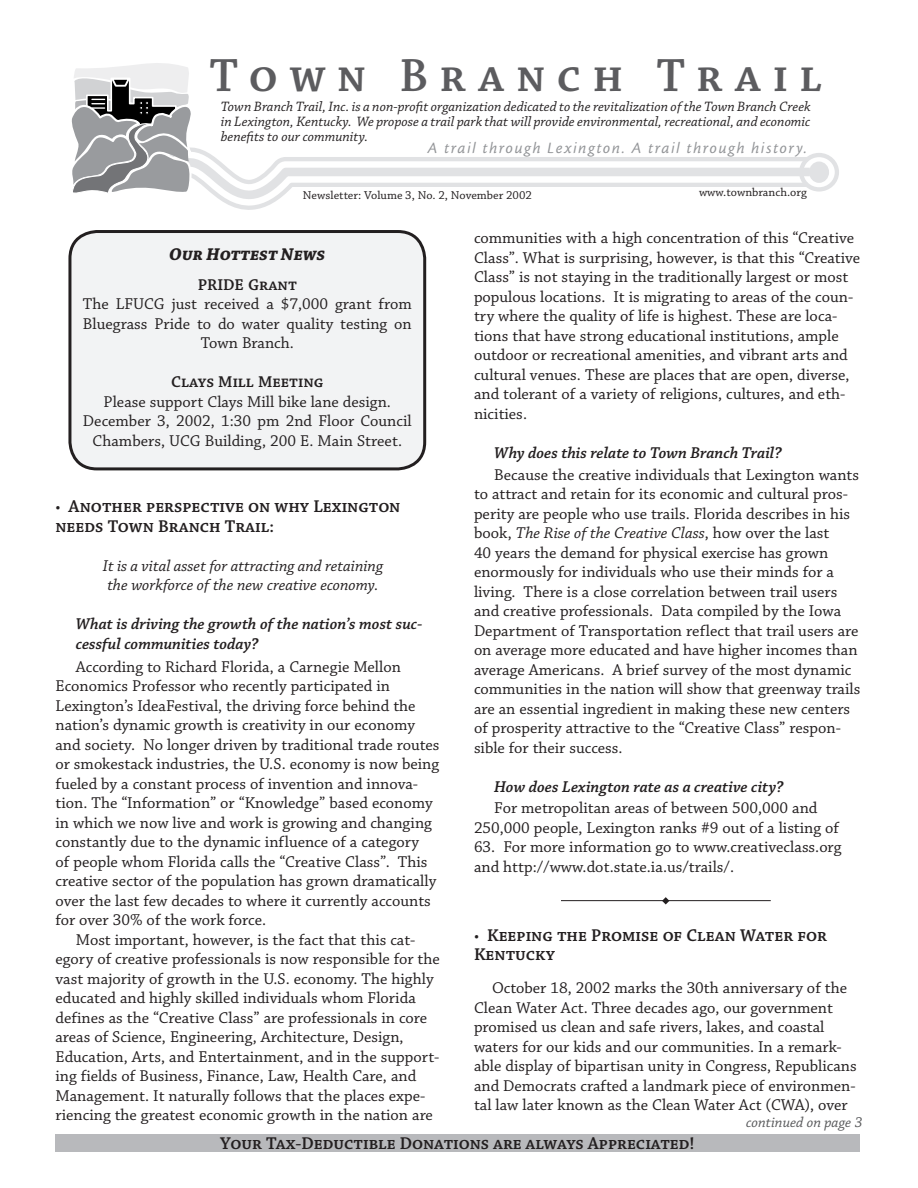
<style>
.page{position:relative;width:918px;height:1188px;background:#fff}
.page>*{position:absolute;margin:0;border:0;box-sizing:border-box;transform-origin:0 0}
.t1{font:49.5px "Chaparral MM SC 580 33";letter-spacing:.25em;color:#5c5c5f}
.t2{font:18px/19.5px "Chaparral MM SC 580 12";color:#231f20}
.t3{font:18px "Chaparral MM It SC 800 12";color:#231f20}
.t4{font:16.5px/19.5px "Chaparral MM 390 11";color:#231f20}
.t5{font:16.5px/19.5px "Chaparral MM It 580 11";color:#231f20}
.t6{font:16.5px/19.5px "Chaparral MM It 390 11";color:#231f20}
.t7{font:16.5px "Cronos MM It 408 11";letter-spacing:.1em;color:#939598}
.t8{font:16.5px "Chaparral MM SC 580 11";color:#231f20}
.t9{font:15px "Chaparral MM It 390 10";color:#57585a}
.t10{font:14.25px/15px "Chaparral MM It 390 9";color:#231f20;text-align:justify}
.t11{font:12px "Chaparral MM 390 8";color:#231f20}
.s1{font-family:"Chaparral MM 390 11"}
.s2{font-family:"Chaparral MM 390 11";font-size:16.5px}
</style>
<div class="page">
<div style="left:68px;top:230px;width:359px;height:239px;background:#f2f3f4"></div>
<hr style="left:561px;top:900px;width:210px;height:1px;background:#231f20">
<svg style="left:662px;top:897px;width:7px;height:7px"></svg>
<div style="left:55px;top:1134px;width:805px;height:18px;background:#b8b9bc"></div>
<div style="left:799px;top:153px;width:40px;height:39px;border:4px solid #e1e2e4;border-radius:50%"></div>
<div style="left:810px;top:164px;width:18px;height:17px;border:9px solid #e1e2e4;border-radius:50%"></div>
<div style="left:809px;top:162px;width:20px;height:21px;border:4px solid #e1e2e4;border-radius:50%"></div>
<svg style="left:71px;top:63px;width:743px;height:147px"></svg>
<h1 class="t1" style="left:210px;top:47px;width:613px">Town Branch Trail</h1>
<p class="t10" style="left:221px;top:99px;width:591px">Town Branch Trail, Inc. is a non-profit organization dedicated to the revitalization of the Town Branch Creek in Lexington, Kentucky. We propose a trail park that will provide environmental, recreational, and economic benefits to our community.</p>
<p class="t7" style="left:427px;top:139px;width:381px">A trail through Lexington. A trail through history.</p>
<p class="t11" style="left:303px;top:188px;width:230px">Newsletter: Volume 3, No. 2, November 2002</p>
<p class="t11" style="left:699px;top:185px;width:109px">www.townbranch.org</p>
<p class="t4" style="left:474px;top:228px;width:388px">communities with a high concentration of this “Creative Class”. What is surprising, however, is that this “Creative Class” is not staying in the traditionally largest or most populous locations. It is migrating to areas of the coun&shy;try where the quality of life is highest. These are loca&shy;tions that have strong educational institutions, ample outdoor or recreational amenities, and vibrant arts and cultural venues. These are places that are open, diverse, and tolerant of a variety of religions, cultures, and eth&shy;nicities.</p>
<p class="t5" style="left:494px;top:443px;width:289px">Why does this relate to Town Branch Trail?</p>
<p class="t4" style="left:474px;top:465px;width:387px;text-indent:20px">Because the creative individuals that Lexington wants to attract and retain for its economic and cultural pros&shy;perity are people who use trails. Florida describes in his</p>
<p class="t6" style="left:474px;top:523px;width:357px"><span class="s1">book,</span> The Rise of the Creative Class<span class="s1">, how over the last</span></p>
<p class="t4" style="left:474px;top:543px;width:388px">40 years the demand for physical exercise has grown enormously for individuals who use their minds for a living. There is a close correlation between trail users and creative professionals. Data compiled by the Iowa Department of Transportation reflect that trail users are on average more educated and have higher incomes than average Americans. A brief survey of the most dynamic communities in the nation will show that greenway trails are an essential ingredient in making these new centers of prosperity attractive to the “Creative Class” respon&shy;sible for their success.</p>
<p class="t5" style="left:494px;top:777px;width:291px">How does Lexington rate as a creative city?</p>
<p class="t4" style="left:474px;top:798px;width:367px;text-align:center">For metropolitan areas of between 500,000 and<br>250,000 people, Lexington ranks #9 out of a listing of</p>
<p class="t4" style="left:474px;top:837px;width:369px">63. For more information go to www.creativeclass.org and http://www.dot.state.ia.us/trails/.</p>
<p class="t3" style="left:169px;top:244px;width:158px">Our Hottest News</p>
<p class="t8" style="left:198px;top:275px;width:101px">PRIDE Grant</p>
<p class="t4" style="left:83px;top:294px;width:330px;text-align:center">The LFUCG just received a $7,000 grant from<br>Bluegrass Pride to do water quality testing on<br>Town Branch.</p>
<p class="t8" style="left:171px;top:373px;width:154px">Clays Mill Meeting</p>
<p class="t4" style="left:83px;top:392px;width:330px;text-align:center">Please support Clays Mill bike lane design.<br>December 3, 2002, 1:30 pm 2nd Floor Council<br>Chambers, UCG Building, 200 E. Main Street.</p>
<p class="t2" style="left:56px;top:497px;width:346px"><span class="s2">•</span> Another perspective on why Lexington needs Town Branch Trail:</p>
<p class="t6" style="left:103px;top:556px;width:282px">It is a vital asset for attracting and retaining the workforce of the new creative economy.</p>
<p class="t5" style="left:76px;top:614px;width:348px">What is driving the growth of the nation’s most suc&shy;cessful communities today?</p>
<p class="t4" style="left:56px;top:657px;width:386px;text-indent:20px">According to Richard Florida, a Carnegie Mellon Economics Professor who recently participated in Lexington’s IdeaFestival, the driving force behind the nation’s dynamic growth is creativity in our economy and society. No longer driven by traditional trade routes or smokestack industries, the U.S. economy is now being fueled by a constant process of invention and innova&shy;tion. The “Information” or “Knowledge” based economy in which we now live and work is growing and changing constantly due to the dynamic influence of a category<br>of people whom Florida calls the “Creative Class”. This creative sector of the population has grown dramatically over the last few decades to where it currently accounts for over 30% of the work force.</p>
<p class="t4" style="left:56px;top:930px;width:386px;text-indent:20px">Most important, however, is the fact that this cat&shy;egory of creative professionals is now responsible for the vast majority of growth in the U.S. economy. The highly educated and highly skilled individuals whom Florida defines as the “Creative Class” are professionals in core areas of Science, Engineering, Architecture, Design, Education, Arts, and Entertainment, and in the support&shy;ing fields of Business, Finance, Law, Health Care, and Management. It naturally follows that the places expe&shy;riencing the greatest economic growth in the nation are</p>
<p class="t2" style="left:474px;top:925px;width:355px"><span class="s2">•</span> Keeping the Promise of Clean Water for<br>Kentucky</p>
<p class="t4" style="left:474px;top:978px;width:384px;text-indent:18px">October 18, 2002 marks the 30th anniversary of the Clean Water Act. Three decades ago, our government promised us clean and safe rivers, lakes, and coastal waters for our kids and our communities. In a remark&shy;able display of bipartisan unity in Congress, Republicans and Democrats crafted a landmark piece of environmen&shy;tal law later known as the Clean Water Act (CWA), over</p>
<p class="t9" style="left:746px;top:1113px;width:118px">continued on page 3</p>
<p class="t2" style="left:220px;top:1134px;width:476px">Your Tax-Deductible Donations are always Appreciated!</p>
</div>
